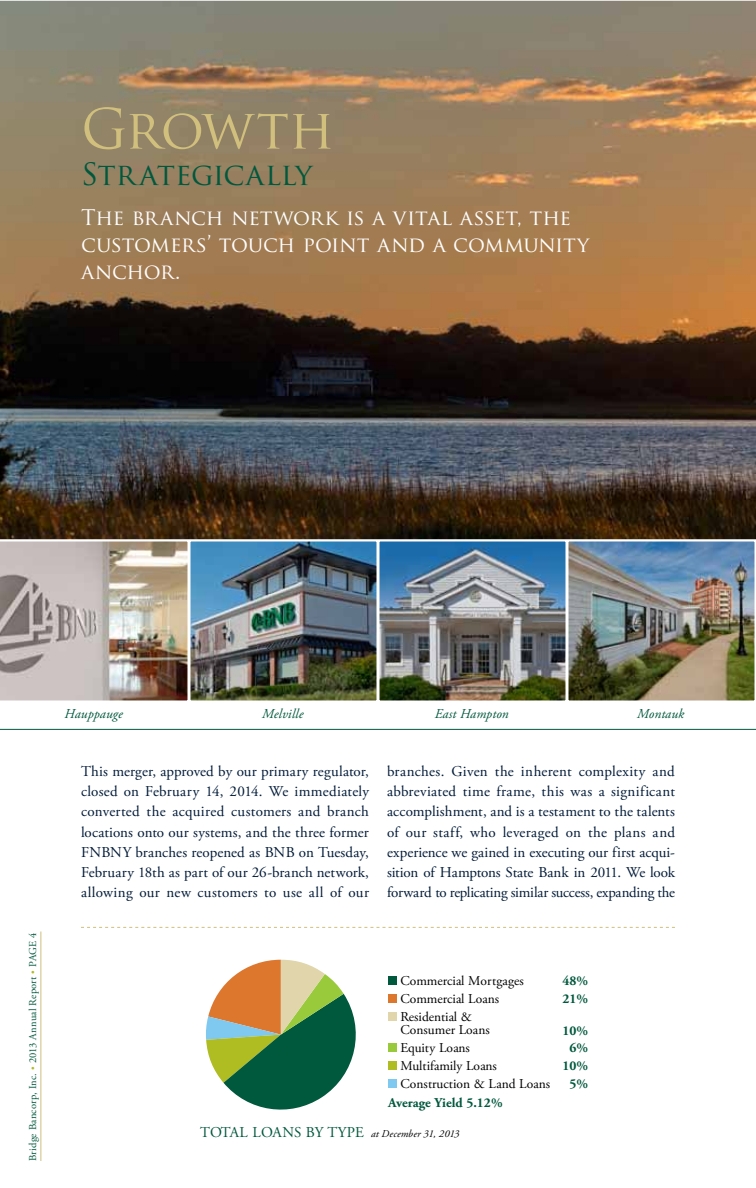
<style>
.page{position:relative;width:756px;height:1188px;background:#fff}
.page>*{position:absolute;margin:0;border:0;box-sizing:border-box;transform-origin:0 0}
.t1{font:54px "Trajan Pro";letter-spacing:-.015em;color:#d0bf7d}
.t2{font:30px "Trajan Pro";letter-spacing:-.015em;color:#00583d}
.t3{font:21px/27px "Trajan Pro";letter-spacing:-.015em;color:#fff}
.t4{font:15px/20.2px "Adobe Garamond Pro";color:#021b39;text-align:justify}
.t5{font:13.5px/13.5px "Adobe Garamond Pro";color:#000}
.t6{font:italic 13.5px "Adobe Garamond Pro";letter-spacing:.01em;color:#00583d}
.t7{font:700 13.5px "Adobe Garamond Pro";color:#00583d}
.t8{font:10.5px "Adobe Garamond Pro";letter-spacing:.02em;color:#00583d}
.t9{font:italic 10.5px "Adobe Garamond Pro";letter-spacing:.005em;color:#000}
.s1{font-size:9.45px;color:#b0bc22}
.s2{font-style:normal;font-size:15px;color:#00583d}
</style>
<div class="page">
<img style="left:0;top:0;width:756px;height:540px">
<img style="left:570px;top:543px;width:183px;height:156px">
<div style="left:567px;top:540px;width:189px;height:162px;border:2px solid #fff"></div>
<img style="left:192px;top:543px;width:183px;height:156px">
<div style="left:189px;top:540px;width:189px;height:162px;border:2px solid #fff"></div>
<img style="left:381px;top:543px;width:183px;height:156px">
<div style="left:378px;top:540px;width:189px;height:162px;border:2px solid #fff"></div>
<img style="left:0;top:541px;width:188px;height:160px">
<svg style="left:755px;top:540px;width:1px;height:162px"></svg>
<svg style="left:206px;top:960px;width:150px;height:150px"></svg>
<div style="left:388px;top:976px;width:9px;height:9px;background:#00583d"></div>
<div style="left:388px;top:994px;width:9px;height:9px;background:#de772e"></div>
<div style="left:388px;top:1043px;width:9px;height:9px;background:#99ca3c"></div>
<div style="left:388px;top:1061px;width:9px;height:9px;background:#afbc22"></div>
<div style="left:388px;top:1079px;width:9px;height:9px;background:#7fc8ef"></div>
<div style="left:388px;top:1012px;width:9px;height:9px;background:#e1d5ab"></div>
<svg style="left:81px;top:927px;width:594px;height:1px"></svg>
<hr style="left:0;top:729px;width:756px;height:1px;background:#00583d">
<hr style="left:40px;top:932px;width:1px;height:229px;background:#d0bf7d">
<h1 class="t1" style="left:81px;top:95px;width:255px">Growth</h1>
<h2 class="t2" style="left:81px;top:155px;width:233px">Strategically</h2>
<h3 class="t3" style="left:81px;top:204px;width:510px">The branch network is a vital asset, the customers’ touch point and a community anchor.</h3>
<p class="t8" style="left:26px;top:1161px;width:230px;rotate:-90deg">Bridge Bancorp, Inc. <span class="s1">•</span> 2013 Annual Report <span class="s1">•</span> page 4</p>
<p class="t6" style="left:65px;top:706px;width:60px">Hauppauge</p>
<p class="t6" style="left:262px;top:706px;width:43px">Melville</p>
<p class="t6" style="left:435px;top:706px;width:75px">East Hampton</p>
<p class="t6" style="left:637px;top:706px;width:49px">Montauk</p>
<p class="t4" style="left:81px;top:762px;width:290px">This merger, approved by our primary regulator, closed on February 14, 2014. We immediately converted the acquired customers and branch locations onto our systems, and the three former FNBNY branches reopened as BNB on Tuesday, February 18th as part of our 26-branch network, allowing our new customers to use all of our</p>
<p class="t4" style="left:387px;top:762px;width:290px">branches. Given the inherent complexity and abbreviated time frame, this was a significant accomplishment, and is a testament to the talents of our staff, who leveraged on the plans and experience we gained in executing our first acqui&shy;sition of Hamptons State Bank in 2011. We look forward to replicating similar success, expanding the</p>
<p class="t5" style="left:400px;top:974px;width:125px">Commercial Mortgages</p>
<p class="t7" style="left:563px;top:973px;width:27px">48%</p>
<p class="t5" style="left:400px;top:992px;width:100px">Commercial Loans</p>
<p class="t7" style="left:563px;top:991px;width:27px">21%</p>
<p class="t5" style="left:400px;top:1042px;width:71px">Equity Loans</p>
<p class="t7" style="left:570px;top:1040px;width:20px">6%</p>
<p class="t5" style="left:400px;top:1060px;width:98px">Multifamily Loans</p>
<p class="t7" style="left:563px;top:1058px;width:27px">10%</p>
<p class="t7" style="left:388px;top:1094px;width:116px">Average Yield 5.12%</p>
<p class="t5" style="left:400px;top:1010px;width:91px">Residential &amp;<br>Consumer Loans</p>
<p class="t7" style="left:563px;top:1023px;width:27px">10%</p>
<p class="t5" style="left:400px;top:1078px;width:151px">Construction &amp; Land Loans</p>
<p class="t7" style="left:570px;top:1076px;width:20px">5%</p>
<p class="t9" style="left:200px;top:1127px;width:261px"><span class="s2">TOTAL LOANS BY TYPE</span> at December 31, 2013</p>
</div>
